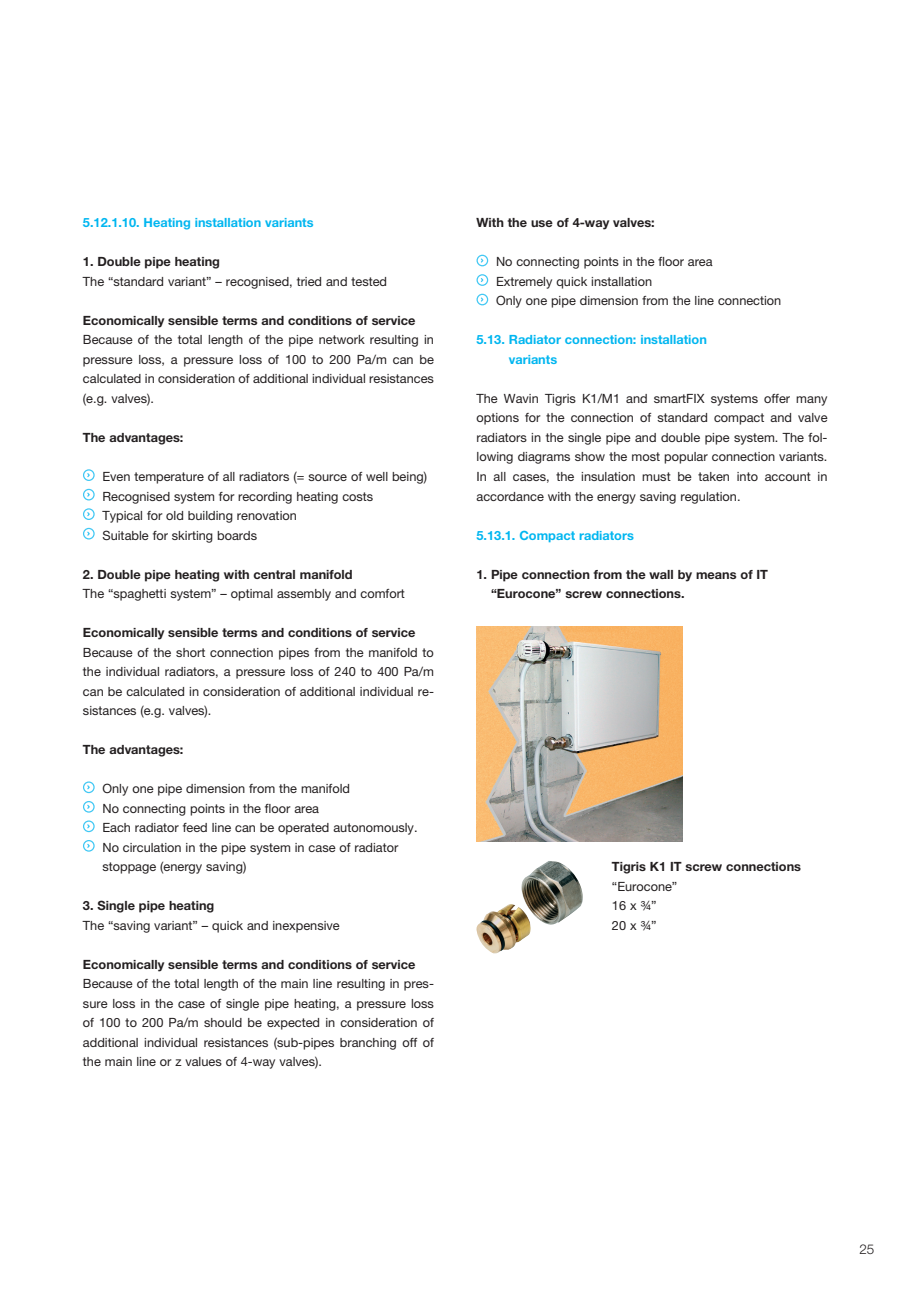
<style>
.page{position:relative;width:919px;height:1289px;background:#fff}
.page>*{position:absolute;margin:0;border:0;box-sizing:border-box;transform-origin:0 0}
.t1{font:300 13.5px "Helvetica Neue";color:#231f20}
.wavin_nieuw_platte_t{font:12.75px/19.5px "Helvetica Neue";color:#231f20;text-align:justify}
.Kopje_in_tekst{font:700 12.75px/19.5px "Helvetica Neue";color:#231f20}
.wavin_nieuw_tussenko{font:700 12.75px/19.5px "Helvetica Neue";color:#00b6f0}
</style>
<div class="page">
<div style="left:83px;top:469px;width:12px;height:12px;border:1px solid #42c8f4;border-radius:50%"></div>
<div style="left:83px;top:489px;width:12px;height:11px;border:1px solid #42c8f4;border-radius:50%"></div>
<svg style="left:86px;top:491px;width:4px;height:7px"></svg>
<div style="left:83px;top:508px;width:12px;height:12px;border:1px solid #42c8f4;border-radius:50%"></div>
<div style="left:83px;top:528px;width:12px;height:11px;border:1px solid #42c8f4;border-radius:50%"></div>
<svg style="left:86px;top:530px;width:4px;height:7px"></svg>
<div style="left:83px;top:781px;width:12px;height:12px;border:1px solid #42c8f4;border-radius:50%"></div>
<svg style="left:87px;top:785px;width:3px;height:5px"></svg>
<div style="left:83px;top:801px;width:12px;height:11px;border:1px solid #42c8f4;border-radius:50%"></div>
<svg style="left:86px;top:803px;width:4px;height:7px"></svg>
<div style="left:83px;top:820px;width:12px;height:12px;border:1px solid #42c8f4;border-radius:50%"></div>
<svg style="left:87px;top:824px;width:3px;height:5px"></svg>
<div style="left:83px;top:840px;width:12px;height:11px;border:1px solid #42c8f4;border-radius:50%"></div>
<svg style="left:86px;top:842px;width:4px;height:7px"></svg>
<img style="left:476px;top:626px;width:206px;height:215px">
<img style="left:476px;top:861px;width:107px;height:93px">
<div style="left:476px;top:255px;width:12px;height:11px;border:1px solid #42c8f4;border-radius:50%"></div>
<svg style="left:479px;top:257px;width:5px;height:7px"></svg>
<div style="left:476px;top:274px;width:12px;height:12px;border:1px solid #42c8f4;border-radius:50%"></div>
<svg style="left:480px;top:278px;width:4px;height:4px"></svg>
<div style="left:476px;top:294px;width:12px;height:11px;border:1px solid #42c8f4;border-radius:50%"></div>
<svg style="left:479px;top:296px;width:5px;height:7px"></svg>
<p class="wavin_nieuw_tussenko" style="left:83px;top:213px;width:232px">5.12.1.10. Heating installation variants</p>
<p class="Kopje_in_tekst" style="left:83px;top:252px;width:139px">1. Double pipe heating</p>
<p class="wavin_nieuw_platte_t" style="left:83px;top:271px;width:306px">The “standard variant” – recognised, tried and tested</p>
<p class="Kopje_in_tekst" style="left:83px;top:310px;width:334px">Economically sensible terms and conditions of service</p>
<p class="wavin_nieuw_platte_t" style="left:83px;top:330px;width:352px">Because of the total length of the pipe network resulting in pressure loss, a pressure loss of 100 to 200 Pa/m can be calculated in consideration of additional individual resistances (e.g. valves).</p>
<p class="Kopje_in_tekst" style="left:83px;top:427px;width:102px">The advantages:</p>
<p class="wavin_nieuw_platte_t" style="left:102px;top:466px;width:326px">Even temperature of all radiators (= source of well being)</p>
<p class="wavin_nieuw_platte_t" style="left:102px;top:486px;width:272px">Recognised system for recording heating costs</p>
<p class="wavin_nieuw_platte_t" style="left:102px;top:505px;width:196px">Typical for old building renovation</p>
<p class="wavin_nieuw_platte_t" style="left:102px;top:525px;width:156px">Suitable for skirting boards</p>
<p class="Kopje_in_tekst" style="left:83px;top:564px;width:271px">2. Double pipe heating with central manifold</p>
<p class="wavin_nieuw_platte_t" style="left:83px;top:583px;width:323px">The “spaghetti system” – optimal assembly and comfort</p>
<p class="Kopje_in_tekst" style="left:83px;top:622px;width:334px">Economically sensible terms and conditions of service</p>
<p class="wavin_nieuw_platte_t" style="left:83px;top:642px;width:352px;text-align:left">Because of the short connection pipes from the manifold to the individual radiators, a pressure loss of 240 to 400 Pa/m can be calculated in consideration of additional individual re-- sistances (e.g. valves).</p>
<p class="Kopje_in_tekst" style="left:83px;top:739px;width:102px">The advantages:</p>
<p class="wavin_nieuw_platte_t" style="left:102px;top:778px;width:249px">Only one pipe dimension from the manifold</p>
<p class="wavin_nieuw_platte_t" style="left:102px;top:798px;width:218px">No connecting points in the floor area</p>
<p class="wavin_nieuw_platte_t" style="left:102px;top:817px;width:316px">Each radiator feed line can be operated autonomously.</p>
<p class="wavin_nieuw_platte_t" style="left:102px;top:837px;width:297px">No circulation in the pipe system in case of radiator stoppage (energy saving)</p>
<p class="Kopje_in_tekst" style="left:83px;top:895px;width:133px">3. Single pipe heating</p>
<p class="wavin_nieuw_platte_t" style="left:83px;top:915px;width:258px">The “saving variant” – quick and inexpensive</p>
<p class="Kopje_in_tekst" style="left:83px;top:954px;width:334px">Economically sensible terms and conditions of service</p>
<p class="wavin_nieuw_platte_t" style="left:83px;top:973px;width:352px">Because of the total length of the main line resulting in pres&shy;sure loss in the case of single pipe heating, a pressure loss of 100 to 200 Pa/m should be expected in consideration of additional individual resistances (sub-pipes branching off of the main line or z values of 4-way valves).</p>
<p class="Kopje_in_tekst" style="left:476px;top:213px;width:180px">With the use of 4-way valves:</p>
<p class="wavin_nieuw_platte_t" style="left:496px;top:252px;width:218px">No connecting points in the floor area</p>
<p class="wavin_nieuw_platte_t" style="left:496px;top:271px;width:158px">Extremely quick installation</p>
<p class="wavin_nieuw_platte_t" style="left:496px;top:291px;width:287px">Only one pipe dimension from the line connection</p>
<p class="wavin_nieuw_tussenko" style="left:508px;top:330px;width:200px;text-indent:-32px">5.13. Radiator connection: installation variants</p>
<p class="wavin_nieuw_platte_t" style="left:476px;top:388px;width:352px">The Wavin Tigris K1/M1 and smartFIX systems offer many options for the connection of standard compact and valve radiators in the single pipe and double pipe system. The fol&shy;lowing diagrams show the most popular connection variants.<br>In all cases, the insulation must be taken into account in accordance with the energy saving regulation.</p>
<p class="wavin_nieuw_tussenko" style="left:476px;top:525px;width:159px">5.13.1. Compact radiators</p>
<p class="Kopje_in_tekst" style="left:491px;top:564px;width:278px;text-indent:-15px">1. Pipe connection from the wall by means of IT “Eurocone” screw connections.</p>
<p class="Kopje_in_tekst" style="left:612px;top:856px;width:191px">Tigris K1 IT screw connections</p>
<p class="wavin_nieuw_platte_t" style="left:612px;top:876px;width:67px">“Eurocone”</p>
<p class="wavin_nieuw_platte_t" style="left:612px;top:895px;width:46px">16 x ¾”</p>
<p class="wavin_nieuw_platte_t" style="left:612px;top:915px;width:46px">20 x ¾”</p>
<p class="t1" style="left:859px;top:1240px;width:16px">25</p>
</div>
